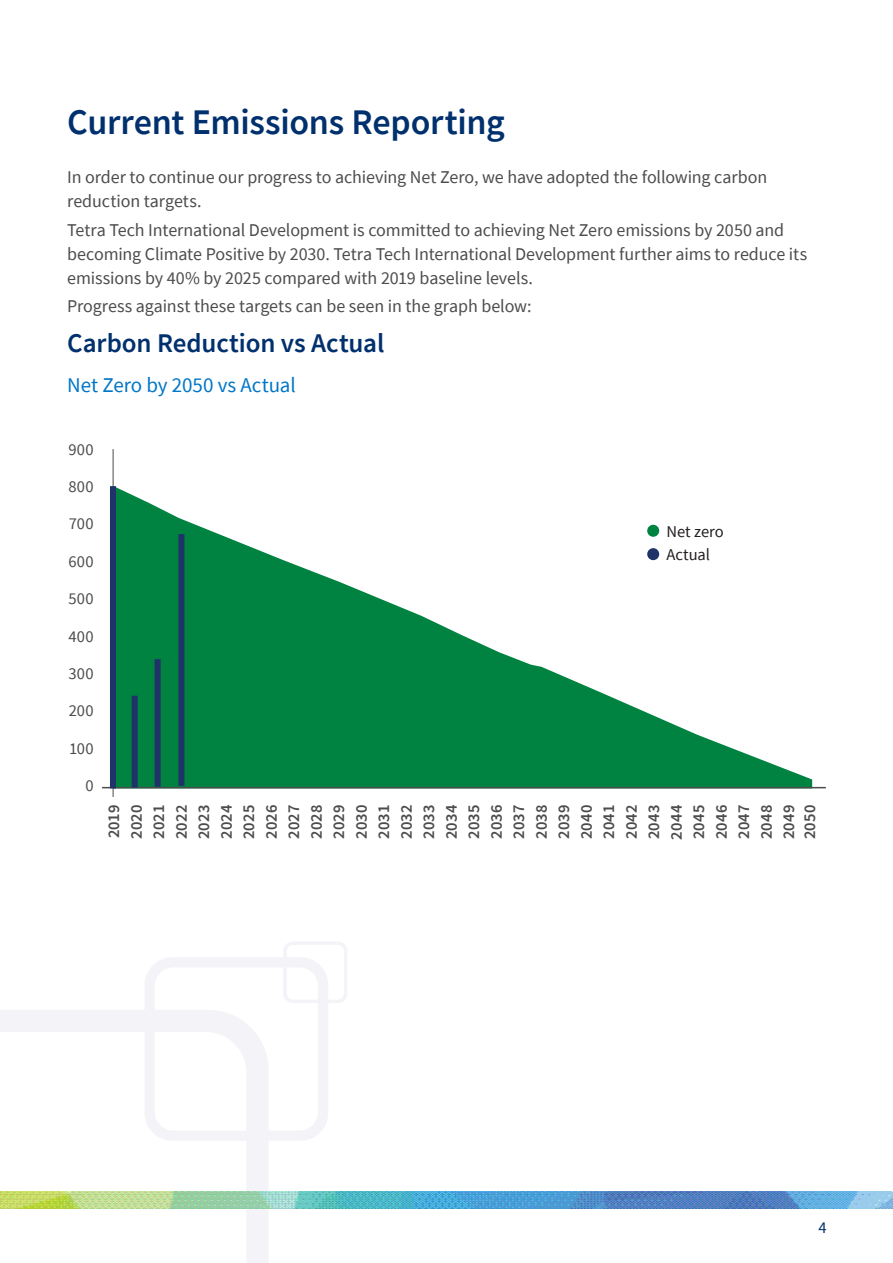
<style>
.page{position:relative;width:893px;height:1263px;background:#fff}
.page>*{position:absolute;margin:0;border:0;box-sizing:border-box;transform-origin:0 0}
.t1{font:600 36px "Source Sans Pro";letter-spacing:-.01em;color:#00306d}
.t2{font:600 27px "Source Sans Pro";letter-spacing:-.005em;color:#00306d}
.t3{font:21px "Source Sans Pro";letter-spacing:-.005em;color:#0076c8}
.t4{font:18px/24px "Source Sans Pro";letter-spacing:-.005em;color:#4b4c4d}
.t5{font:600 16.5px/22.5px "Source Sans Pro";color:#4b4c4d;text-align:justify}
.t6{font:16.5px "Source Sans Pro";letter-spacing:.02em;color:#4b4c4d}
.t7{font:16.5px/22.5px "Source Sans Pro";color:#231f20}
.t8{font:16.5px "Source Sans Pro";color:#00306d}
</style>
<div class="page">
<svg style="left:0;top:1010px;width:268px;height:253px"></svg>
<svg style="left:145px;top:942px;width:202px;height:199px"></svg>
<img style="left:0;top:1192px;width:893px;height:16px">
<svg style="left:116px;top:487px;width:696px;height:300px"></svg>
<hr style="left:102px;top:787px;width:724px;height:1px;background:#4b4c4d">
<hr style="left:113px;top:449px;width:1px;height:348px;background:#4b4c4d">
<div style="left:647px;top:548px;width:12px;height:12px;background:#1f3369;border-radius:50%"></div>
<div style="left:647px;top:525px;width:12px;height:12px;background:#008240;border-radius:50%"></div>
<div style="left:110px;top:486px;width:6px;height:302px;background:#1f3369"></div>
<div style="left:178px;top:534px;width:6px;height:252px;background:#1f3369"></div>
<div style="left:155px;top:659px;width:6px;height:128px;background:#1f3369"></div>
<div style="left:132px;top:696px;width:6px;height:91px;background:#1f3369"></div>
<h1 class="t1" style="left:67px;top:98px;width:439px">Current Emissions Reporting</h1>
<p class="t4" style="left:67px;top:165px;width:702px">In order to continue our progress to achieving Net Zero, we have adopted the following carbon reduction targets.</p>
<p class="t4" style="left:67px;top:217px;width:742px">Tetra Tech International Development is committed to achieving Net Zero emissions by 2050 and becoming Climate Positive by 2030. Tetra Tech International Development further aims to reduce its emissions by 40% by 2025 compared with 2019 baseline levels.</p>
<p class="t4" style="left:67px;top:294px;width:466px">Progress against these targets can be seen in the graph below:</p>
<h2 class="t2" style="left:67px;top:325px;width:319px">Carbon Reduction vs Actual</h2>
<p class="t3" style="left:67px;top:372px;width:230px">Net Zero by 2050 vs Actual</p>
<p class="t6" style="left:68px;top:439px;width:27px">900</p>
<p class="t6" style="left:68px;top:476px;width:27px">800</p>
<p class="t6" style="left:69px;top:513px;width:26px">700</p>
<p class="t6" style="left:68px;top:551px;width:27px">600</p>
<p class="t6" style="left:69px;top:588px;width:27px">500</p>
<p class="t6" style="left:68px;top:626px;width:27px">400</p>
<p class="t6" style="left:69px;top:663px;width:27px">300</p>
<p class="t6" style="left:69px;top:700px;width:26px">200</p>
<p class="t6" style="left:69px;top:738px;width:26px">100</p>
<p class="t6" style="left:85px;top:775px;width:10px">0</p>
<p class="t7" style="left:666px;top:520px;width:59px">Net zero<br>Actual</p>
<p class="t5" style="left:102px;top:840px;width:36px;rotate:-90deg">2019<br>2020<br>2021<br>2022<br>2023<br>2024<br>2025<br>2026<br>2027<br>2028<br>2029<br>2030<br>2031<br>2032<br>2033<br>2034<br>2035<br>2036<br>2037<br>2038<br>2039<br>2040<br>2041<br>2042<br>2043<br>2044<br>2045<br>2046<br>2047<br>2048<br>2049</p>
<p class="t5" style="left:798px;top:839px;width:36px;rotate:-90deg">2050</p>
<p class="t8" style="left:818px;top:1217px;width:10px">4</p>
</div>
